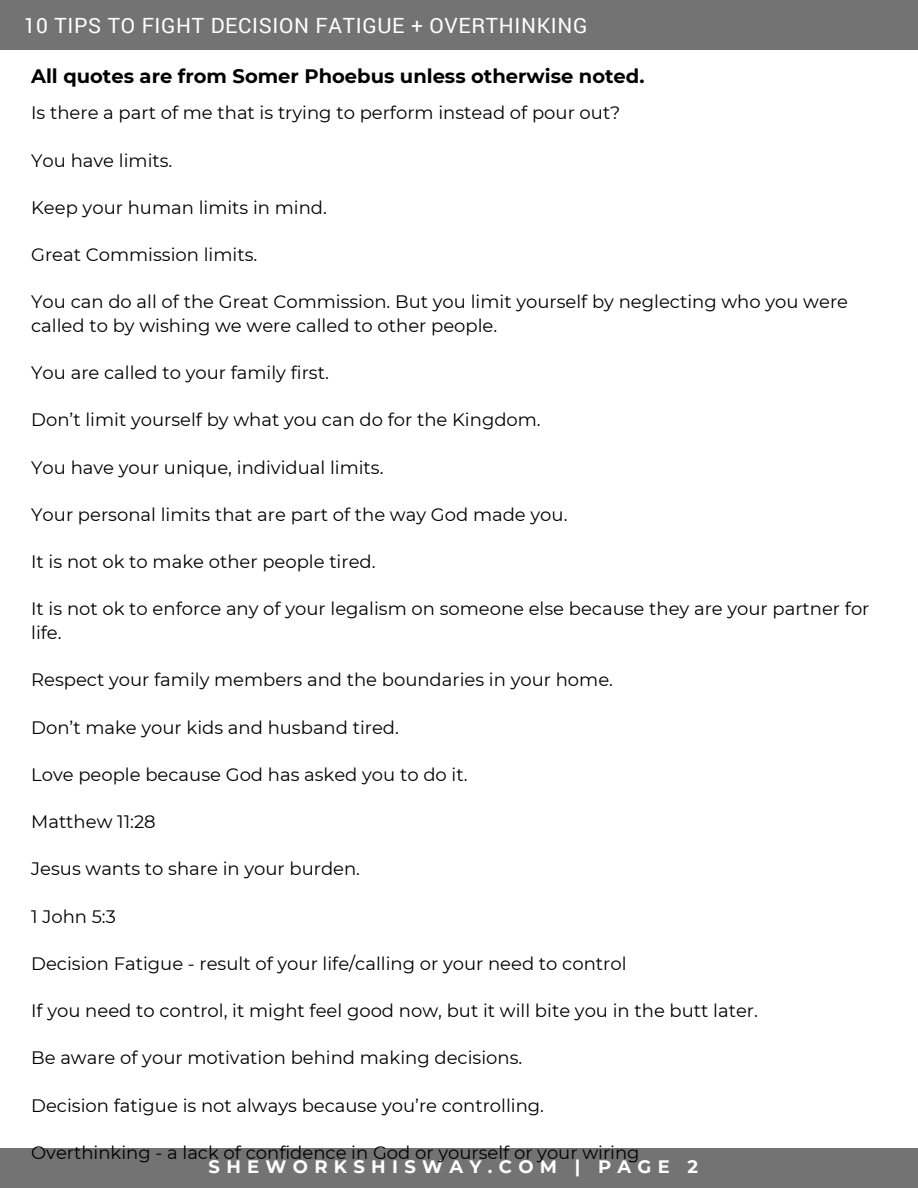
<style>
.page{position:relative;width:918px;height:1188px;background:#737373}
.page>*{position:absolute;margin:0;border:0;box-sizing:border-box;transform-origin:0 0}
.t1{font:21px "Roboto";letter-spacing:.035em;color:#fff}
.t2{font:700 19.5px "Montserrat";color:#000}
.t3{font:18px/23.7px "Montserrat";color:#000}
.t4{font:700 18px "Montserrat";letter-spacing:.35em;color:#fff}
</style>
<div class="page">
<div style="left:0;top:51px;width:918px;height:1097px;background:#fff"></div>
<p class="t1" style="left:24px;top:11px;width:565px">10 TIPS TO FIGHT DECISION FATIGUE + OVERTHINKING</p>
<p class="t2" style="left:31px;top:64px;width:615px">All quotes are from Somer Phoebus unless otherwise noted.</p>
<p class="t3" style="left:31px;top:101px;width:591px">Is there a part of me that is trying to perform instead of pour out?</p>
<p class="t3" style="left:31px;top:148px;width:143px">You have limits.</p>
<p class="t3" style="left:31px;top:196px;width:297px">Keep your human limits in mind.</p>
<p class="t3" style="left:31px;top:243px;width:228px">Great Commission limits.</p>
<p class="t3" style="left:31px;top:290px;width:818px">You can do all of the Great Commission. But you limit yourself by neglecting who you were called to by wishing we were called to other people.</p>
<p class="t3" style="left:31px;top:361px;width:299px">You are called to your family first.</p>
<p class="t3" style="left:31px;top:408px;width:511px">Don’t limit yourself by what you can do for the Kingdom.</p>
<p class="t3" style="left:31px;top:455px;width:354px">You have your unique, individual limits.</p>
<p class="t3" style="left:31px;top:503px;width:538px">Your personal limits that are part of the way God made you.</p>
<p class="t3" style="left:31px;top:550px;width:346px">It is not ok to make other people tired.</p>
<p class="t3" style="left:31px;top:597px;width:840px">It is not ok to enforce any of your legalism on someone else because they are your partner for life.</p>
<p class="t3" style="left:31px;top:668px;width:583px">Respect your family members and the boundaries in your home.</p>
<p class="t3" style="left:31px;top:715px;width:369px">Don’t make your kids and husband tired.</p>
<p class="t3" style="left:31px;top:763px;width:438px">Love people because God has asked you to do it.</p>
<p class="t3" style="left:31px;top:810px;width:126px">Matthew 11:28</p>
<p class="t3" style="left:31px;top:857px;width:330px">Jesus wants to share in your burden.</p>
<p class="t3" style="left:31px;top:904px;width:86px">1 John 5:3</p>
<p class="t3" style="left:31px;top:952px;width:597px">Decision Fatigue - result of your life/calling or your need to control</p>
<p class="t3" style="left:31px;top:999px;width:728px">If you need to control, it might feel good now, but it will bite you in the butt later.</p>
<p class="t3" style="left:31px;top:1046px;width:493px">Be aware of your motivation behind making decisions.</p>
<p class="t3" style="left:31px;top:1093px;width:514px">Decision fatigue is not always because you’re controlling.</p>
<p class="t3" style="left:31px;top:1141px;width:610px">Overthinking - a lack of confidence in God or yourself or your wiring</p>
<p class="t4" style="left:209px;top:1155px;width:491px">SHEWORKSHISWAY.COM | PAGE 2</p>
</div>
